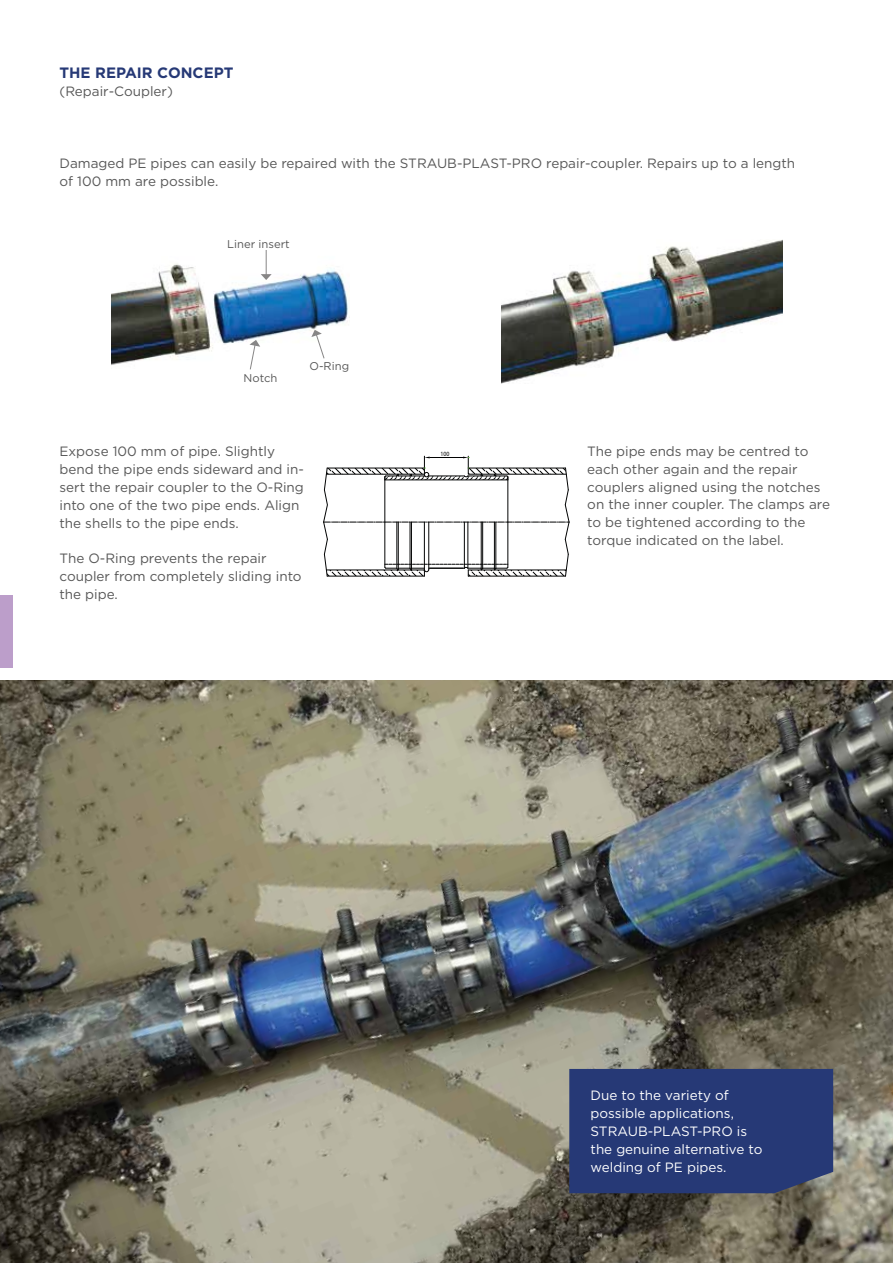
<style>
.page{position:relative;width:893px;height:1263px;background:#fff}
.page>*{position:absolute;margin:0;border:0;box-sizing:border-box;transform-origin:0 0}
.t1{font:700 15px "Gotham";color:#263976}
.t2{font:13.5px/18px "Gotham";color:#575757}
.t3{font:13.5px/18px "Gotham";color:#fff}
.t4{font:11.25px "Gotham";color:#575757}
.t5{font:6.45px "Myriad Pro";color:#010202;scale:.9 1}
</style>
<div class="page">
<img style="left:112px;top:263px;width:236px;height:102px">
<img style="left:502px;top:240px;width:281px;height:144px">
<svg style="left:249px;top:340px;width:11px;height:30px"></svg>
<svg style="left:311px;top:330px;width:14px;height:29px"></svg>
<svg style="left:323px;top:456px;width:246px;height:121px"></svg>
<img style="left:0;top:680px;width:893px;height:583px">
<div style="left:569px;top:1069px;width:264px;height:124px;background:#263976"></div>
<svg style="left:261px;top:250px;width:11px;height:30px"></svg>
<div style="left:0;top:595px;width:13px;height:72px;background:#bc9eca"></div>
<p class="t1" style="left:60px;top:64px;width:175px">THE REPAIR CONCEPT</p>
<p class="t2" style="left:60px;top:83px;width:115px">(Repair-Coupler)</p>
<p class="t2" style="left:60px;top:155px;width:737px">Damaged PE pipes can easily be repaired with the STRAUB-PLAST-PRO repair-coupler. Repairs up to a length of 100 mm are possible.</p>
<p class="t4" style="left:227px;top:240px;width:64px">Liner insert</p>
<p class="t4" style="left:243px;top:374px;width:35px">Notch</p>
<p class="t4" style="left:309px;top:361px;width:41px">O-Ring</p>
<p class="t2" style="left:60px;top:443px;width:246px">Expose 100 mm of pipe. Slightly bend the pipe ends sideward and in&shy;sert the repair coupler to the O-Ring into one of the two pipe ends. Align the shells to the pipe ends.</p>
<p class="t2" style="left:60px;top:551px;width:244px">The O-Ring prevents the repair coupler from completely sliding into the pipe.</p>
<p class="t5" style="left:440px;top:450px;width:11px">100</p>
<p class="t2" style="left:587px;top:443px;width:244px">The pipe ends may be centred to each other again and the repair couplers aligned using the notches on the inner coupler. The clamps are to be tightened according to the torque indicated on the label.</p>
<p class="t3" style="left:590px;top:1087px;width:173px">Due to the variety of possible applications,<br>STRAUB-PLAST-PRO is the genuine alternative to welding of PE pipes.</p>
</div>
